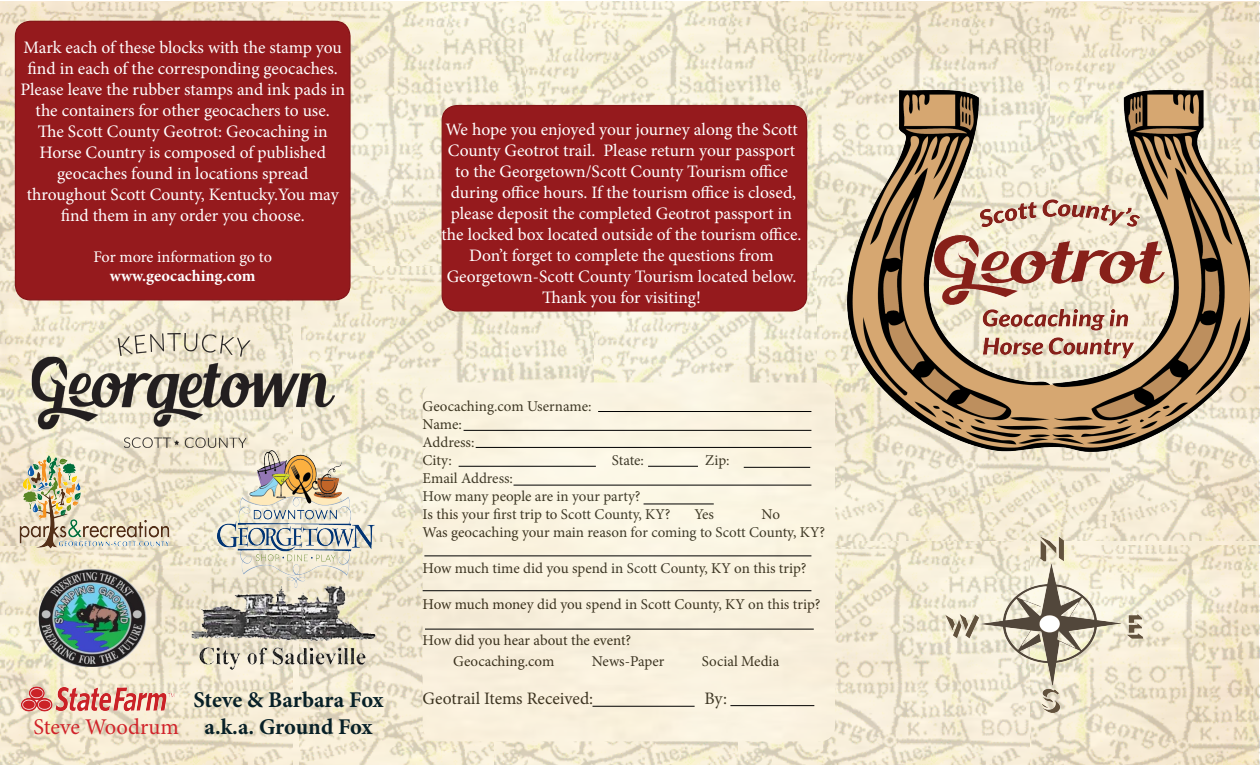
<style>
.page{position:relative;width:1260px;height:765px;background:#fff}
.page>*{position:absolute;margin:0;border:0;box-sizing:border-box;transform-origin:0 0}
.t1{font:700 22.5px "Minion Pro";letter-spacing:-.005em;color:#072027}
.t2{font:22.5px "Minion Pro";color:#d1232a}
.t3{font:17.5px/21px "Minion Pro";letter-spacing:-.005em;color:#fff;text-align:center}
.t4{font:17.5px "Minion Pro";color:#000}
.t5{font:16.25px "Minion Pro";letter-spacing:-.01em;color:#fff}
.t6{font:700 16.25px "Minion Pro";color:#fff}
.t7{font:15px "Minion Pro";color:#000}
</style>
<div class="page">
<img style="left:0;top:1px;width:1258px;height:764px">
<hr style="left:598px;top:411px;width:213px;height:1px;background:#000">
<hr style="left:464px;top:430px;width:347px;height:1px;background:#000">
<hr style="left:476px;top:447px;width:335px;height:1px;background:#000">
<hr style="left:459px;top:466px;width:137px;height:1px;background:#000">
<hr style="left:648px;top:466px;width:50px;height:1px;background:#000">
<hr style="left:744px;top:467px;width:66px;height:1px;background:#000">
<hr style="left:514px;top:485px;width:297px;height:1px;background:#000">
<hr style="left:644px;top:504px;width:70px;height:1px;background:#000">
<hr style="left:424px;top:556px;width:387px;height:1px;background:#000">
<hr style="left:423px;top:590px;width:388px;height:1px;background:#000">
<hr style="left:593px;top:706px;width:102px;height:1px;background:#000">
<hr style="left:730px;top:705px;width:84px;height:1px;background:#000">
<img style="left:945px;top:537px;width:198px;height:176px">
<img style="left:828px;top:68px;width:422px;height:417px">
<div style="left:442px;top:106px;width:365px;height:205px;background:#951a1d;border-radius:15px"></div>
<div style="left:442px;top:105px;width:365px;height:207px;border:1px solid #851518;border-radius:15px"></div>
<div style="left:15px;top:21px;width:335px;height:279px;background:#951a1d;border-radius:15px"></div>
<div style="left:15px;top:21px;width:336px;height:279px;border:1px solid #851518;border-radius:15px"></div>
<img style="left:38px;top:570px;width:108px;height:96px">
<img style="left:171px;top:567px;width:213px;height:104px">
<img style="left:217px;top:450px;width:157px;height:137px">
<img style="left:31px;top:333px;width:303px;height:115px">
<img style="left:7px;top:443px;width:172px;height:119px">
<img style="left:20px;top:678px;width:195px;height:66px">
<hr style="left:425px;top:629px;width:389px;height:1px;background:#000">
<p class="t3" style="left:20px;top:37px;width:326px">Mark each of these blocks with the stamp you find in each of the corresponding geocaches.<br>Please leave the rubber stamps and ink pads in the containers for other geocachers to use.</p>
<p class="t3" style="left:38px;top:121px;width:292px;text-align:left">The Scott County Geotrot: Geocaching in<br>Horse Country is composed of published</p>
<p class="t3" style="left:57px;top:163px;width:253px">geocaches found in locations spread</p>
<p class="t3" style="left:27px;top:184px;width:313px">throughout Scott County, Kentucky.You may find them in any order you choose.</p>
<p class="t5" style="left:93px;top:246px;width:180px">For more information go to</p>
<p class="t6" style="left:110px;top:265px;width:147px">www.geocaching.com</p>
<p class="t2" style="left:33px;top:711px;width:147px">Steve Woodrum</p>
<p class="t1" style="left:194px;top:684px;width:191px">Steve &amp; Barbara Fox</p>
<p class="t1" style="left:205px;top:711px;width:169px">a.k.a. Ground Fox</p>
<p class="t3" style="left:445px;top:119px;width:354px">We hope you enjoyed your journey along the Scott<br>County Geotrot trail. Please return your passport to the Georgetown/Scott County Tourism office</p>
<p class="t3" style="left:442px;top:182px;width:361px">during office hours. If the tourism office is closed, please deposit the completed Geotrot passport in the locked box located outside of the tourism office.</p>
<p class="t3" style="left:469px;top:245px;width:306px">Don’t forget to complete the questions from</p>
<p class="t3" style="left:447px;top:266px;width:351px">Georgetown-Scott County Tourism located below.</p>
<p class="t3" style="left:542px;top:287px;width:160px">Thank you for visiting!</p>
<p class="t7" style="left:423px;top:397px;width:170px">Geocaching.com Username:</p>
<p class="t7" style="left:423px;top:415px;width:41px">Name:</p>
<p class="t7" style="left:423px;top:433px;width:53px">Address:</p>
<p class="t7" style="left:423px;top:451px;width:31px">City:</p>
<p class="t7" style="left:612px;top:451px;width:34px">State:</p>
<p class="t7" style="left:705px;top:451px;width:26px">Zip:</p>
<p class="t7" style="left:423px;top:469px;width:92px">Email Address:</p>
<p class="t7" style="left:423px;top:487px;width:220px">How many people are in your party?</p>
<p class="t7" style="left:423px;top:505px;width:249px">Is this your first trip to Scott County, KY?</p>
<p class="t7" style="left:694px;top:505px;width:21px">Yes</p>
<p class="t7" style="left:762px;top:505px;width:20px">No</p>
<p class="t7" style="left:423px;top:523px;width:404px">Was geocaching your main reason for coming to Scott County, KY?</p>
<p class="t7" style="left:423px;top:559px;width:385px">How much time did you spend in Scott County, KY on this trip?</p>
<p class="t7" style="left:423px;top:595px;width:399px">How much money did you spend in Scott County, KY on this trip?</p>
<p class="t7" style="left:423px;top:631px;width:210px">How did you hear about the event?</p>
<p class="t7" style="left:453px;top:652px;width:103px">Geocaching.com</p>
<p class="t7" style="left:592px;top:652px;width:74px">News-Paper</p>
<p class="t7" style="left:702px;top:652px;width:79px">Social Media</p>
<p class="t4" style="left:423px;top:687px;width:172px">Geotrail Items Received:</p>
<p class="t4" style="left:705px;top:687px;width:24px">By:</p>
</div>
